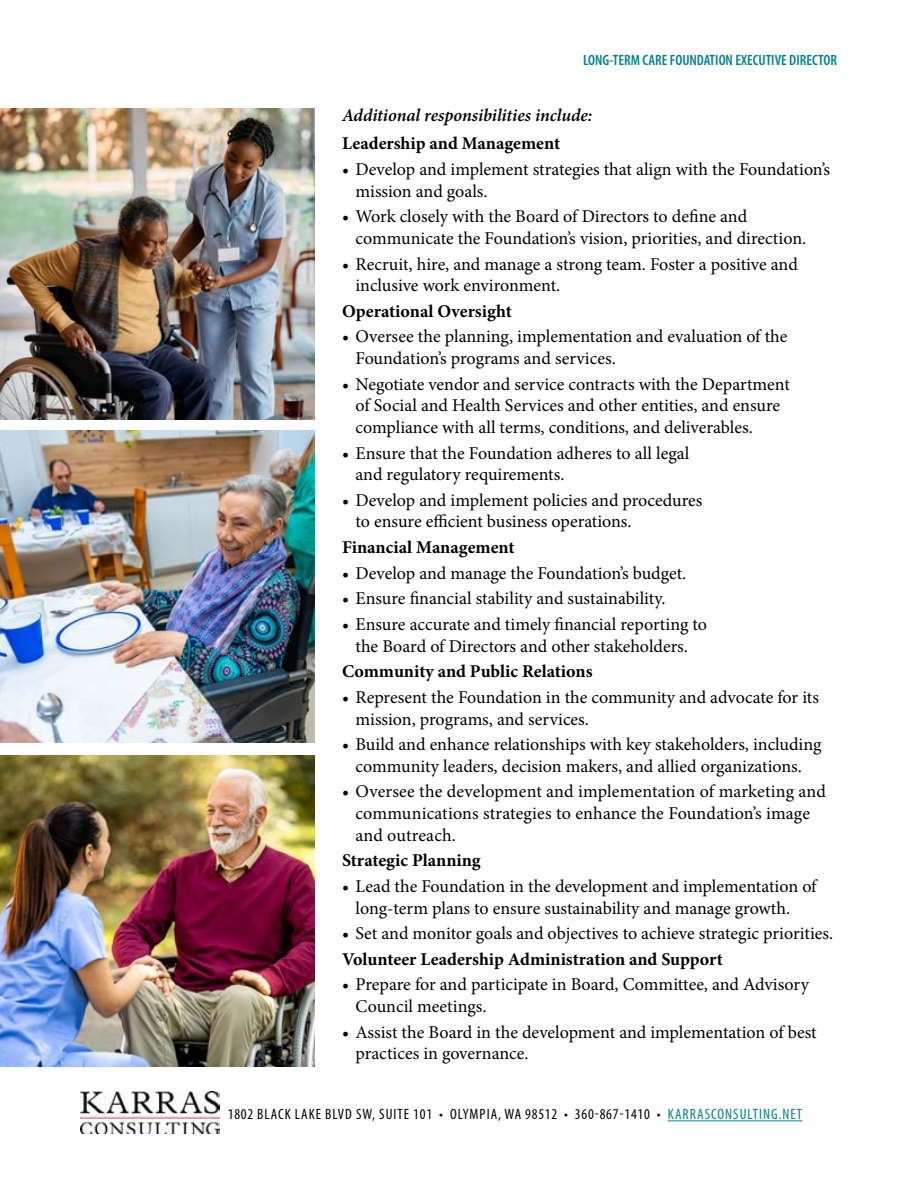
<style>
.page{position:relative;width:918px;height:1188px;background:#fff}
.page>*{position:absolute;margin:0;border:0;box-sizing:border-box;transform-origin:0 0}
.t1{font:18px/21.6px "Minion Pro";color:#000}
.t2{font:700 18px "Minion Pro";color:#000}
.t3{font:italic 600 18px "Minion Pro";letter-spacing:-.005em;color:#000}
.t4{font:condensed 15px "Myriad Pro";letter-spacing:.07em;color:#000}
.t5{font:600 condensed 15px "Myriad Pro";color:#087e8e}
.s1{color:#087e8e}
</style>
<div class="page">
<img style="left:81px;top:1091px;width:139px;height:43px">
<hr style="left:668px;top:1121px;width:134px;height:1px;background:#087e8e">
<img style="left:0;top:755px;width:315px;height:311px">
<img style="left:0;top:431px;width:315px;height:311px">
<img style="left:0;top:108px;width:315px;height:311px">
<p class="t5" style="left:583px;top:52px;width:255px">LONG-TERM CARE FOUNDATION EXECUTIVE DIRECTOR</p>
<p class="t3" style="left:342px;top:103px;width:252px">Additional responsibilities include:</p>
<p class="t2" style="left:342px;top:131px;width:220px">Leadership and Management</p>
<p class="t1" style="left:356px;top:159px;width:476px;text-indent:-14px">• Develop and implement strategies that align with the Foundation’s mission and goals.</p>
<p class="t1" style="left:356px;top:206px;width:452px;text-indent:-14px">• Work closely with the Board of Directors to define and communicate the Foundation’s vision, priorities, and direction.</p>
<p class="t1" style="left:356px;top:253px;width:444px;text-indent:-14px">• Recruit, hire, and manage a strong team. Foster a positive and inclusive work environment.</p>
<p class="t2" style="left:342px;top:298px;width:171px">Operational Oversight</p>
<p class="t1" style="left:356px;top:326px;width:434px;text-indent:-14px">• Oversee the planning, implementation and evaluation of the<br>Foundation’s programs and services.</p>
<p class="t1" style="left:356px;top:373px;width:436px;text-indent:-14px">• Negotiate vendor and service contracts with the Department of Social and Health Services and other entities, and ensure compliance with all terms, conditions, and deliverables.</p>
<p class="t1" style="left:356px;top:442px;width:335px;text-indent:-14px">• Ensure that the Foundation adheres to all legal and regulatory requirements.</p>
<p class="t1" style="left:356px;top:489px;width:348px;text-indent:-14px">• Develop and implement policies and procedures to ensure efficient business operations.</p>
<p class="t2" style="left:342px;top:535px;width:174px">Financial Management</p>
<p class="t1" style="left:342px;top:562px;width:346px">• Develop and manage the Foundation’s budget.</p>
<p class="t1" style="left:342px;top:588px;width:325px">• Ensure financial stability and sustainability.</p>
<p class="t1" style="left:342px;top:614px;width:367px;text-align:center">• Ensure accurate and timely financial reporting to the Board of Directors and other stakeholders.</p>
<p class="t2" style="left:342px;top:659px;width:252px">Community and Public Relations</p>
<p class="t1" style="left:356px;top:686px;width:465px;text-indent:-14px">• Represent the Foundation in the community and advocate for its mission, programs, and services.</p>
<p class="t1" style="left:342px;top:734px;width:481px;text-align:center">• Build and enhance relationships with key stakeholders, including community leaders, decision makers, and allied organizations.</p>
<p class="t1" style="left:356px;top:781px;width:472px;text-indent:-14px">• Oversee the development and implementation of marketing and communications strategies to enhance the Foundation’s image and outreach.</p>
<p class="t2" style="left:342px;top:848px;width:140px">Strategic Planning</p>
<p class="t1" style="left:356px;top:875px;width:463px;text-indent:-14px">• Lead the Foundation in the development and implementation of long-term plans to ensure sustainability and manage growth.</p>
<p class="t1" style="left:342px;top:923px;width:493px">• Set and monitor goals and objectives to achieve strategic priorities.</p>
<p class="t2" style="left:342px;top:946px;width:382px">Volunteer Leadership Administration and Support</p>
<p class="t1" style="left:356px;top:974px;width:455px;text-indent:-14px">• Prepare for and participate in Board, Committee, and Advisory<br>Council meetings.</p>
<p class="t1" style="left:356px;top:1021px;width:463px;text-indent:-14px">• Assist the Board in the development and implementation of best practices in governance.</p>
<p class="t4" style="left:228px;top:1105px;width:576px">1802 BLACK LAKE BLVD SW, SUITE 101 • OLYMPIA, WA 98512 • 360-867-1410 • <span class="s1">KARRASCONSULTING.NET</span></p>
</div>
